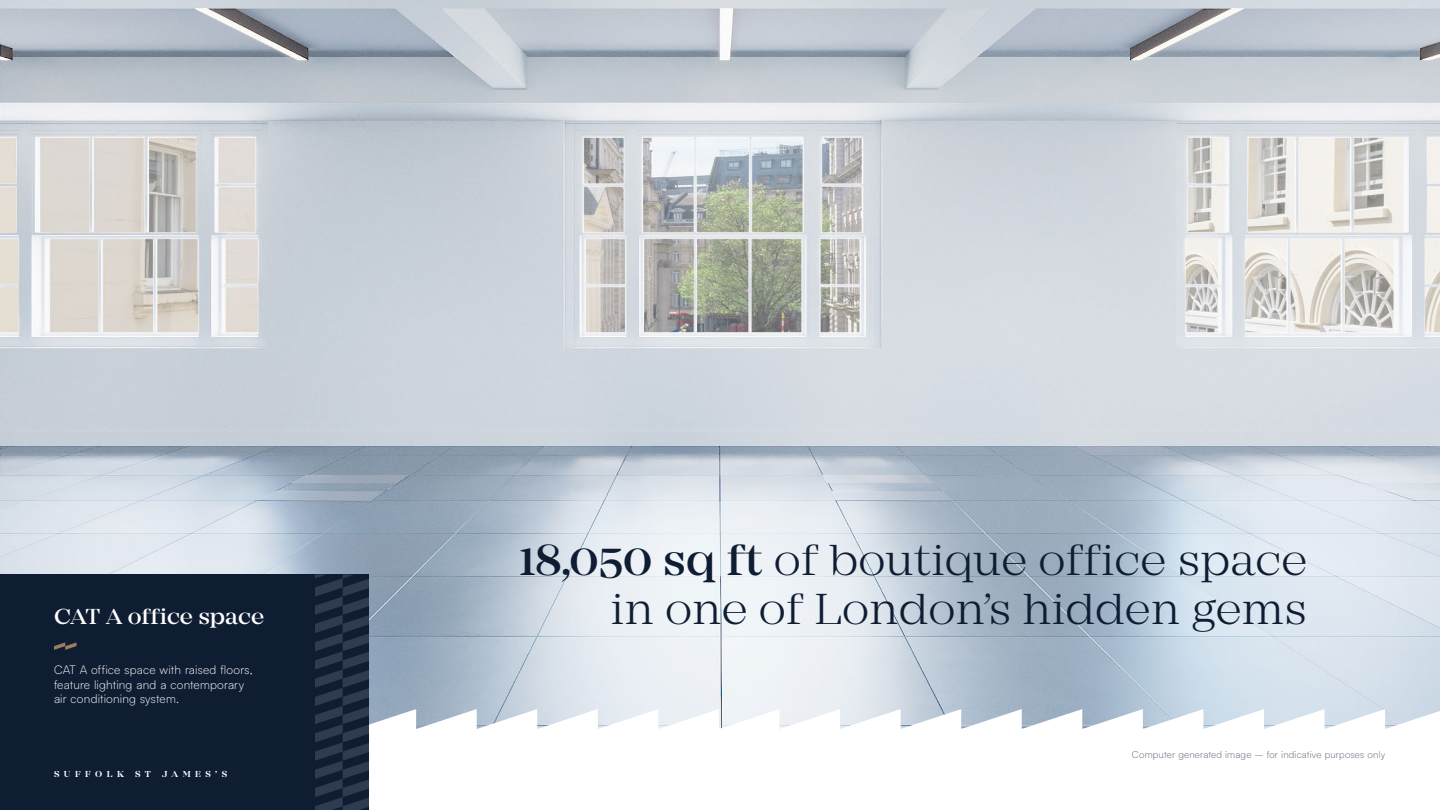
<style>
.page{position:relative;width:1440px;height:810px;background:#fff}
.page>*{position:absolute;margin:0;border:0;box-sizing:border-box;transform-origin:0 0}
.t1{font:300 45px "Mirador";color:#0f1d33}
.t2{font:500 22.5px "Mirador";color:#fff}
.t3{font:300 12px/14.4px "Satoshi";letter-spacing:.015em;color:#fff}
.t4{font:300 9.75px "Satoshi";letter-spacing:.02em;color:#596372}
.t5{font:600 9px "Mirador";letter-spacing:.5em;color:#fff}
.s1{font-weight:500}
</style>
<div class="page">
<img style="left:0;top:0;width:1440px;height:709px">
<svg style="left:369px;top:709px;width:1071px;height:20px"></svg>
<div style="left:0;top:574px;width:369px;height:236px;background:#0f1d33"></div>
<svg style="left:54px;top:642px;width:22px;height:8px"></svg>
<svg style="left:315px;top:574px;width:54px;height:236px"></svg>
<h2 class="t2" style="left:54px;top:603px;width:212px">CAT A office space</h2>
<p class="t3" style="left:54px;top:662px;width:200px">CAT A office space with raised floors, feature lighting and a contemporary air conditioning system.</p>
<p class="t5" style="left:54px;top:769px;width:175px">SUFFOLK ST JAMES’S</p>
<h1 class="t1" style="left:519px;top:534px;width:789px"><span class="s1">18,050 sq ft</span> of boutique office space</h1>
<h1 class="t1" style="left:610px;top:583px;width:698px">in one of London’s hidden gems</h1>
<p class="t4" style="left:1132px;top:749px;width:255px">Computer generated image – for indicative purposes only</p>
</div>
